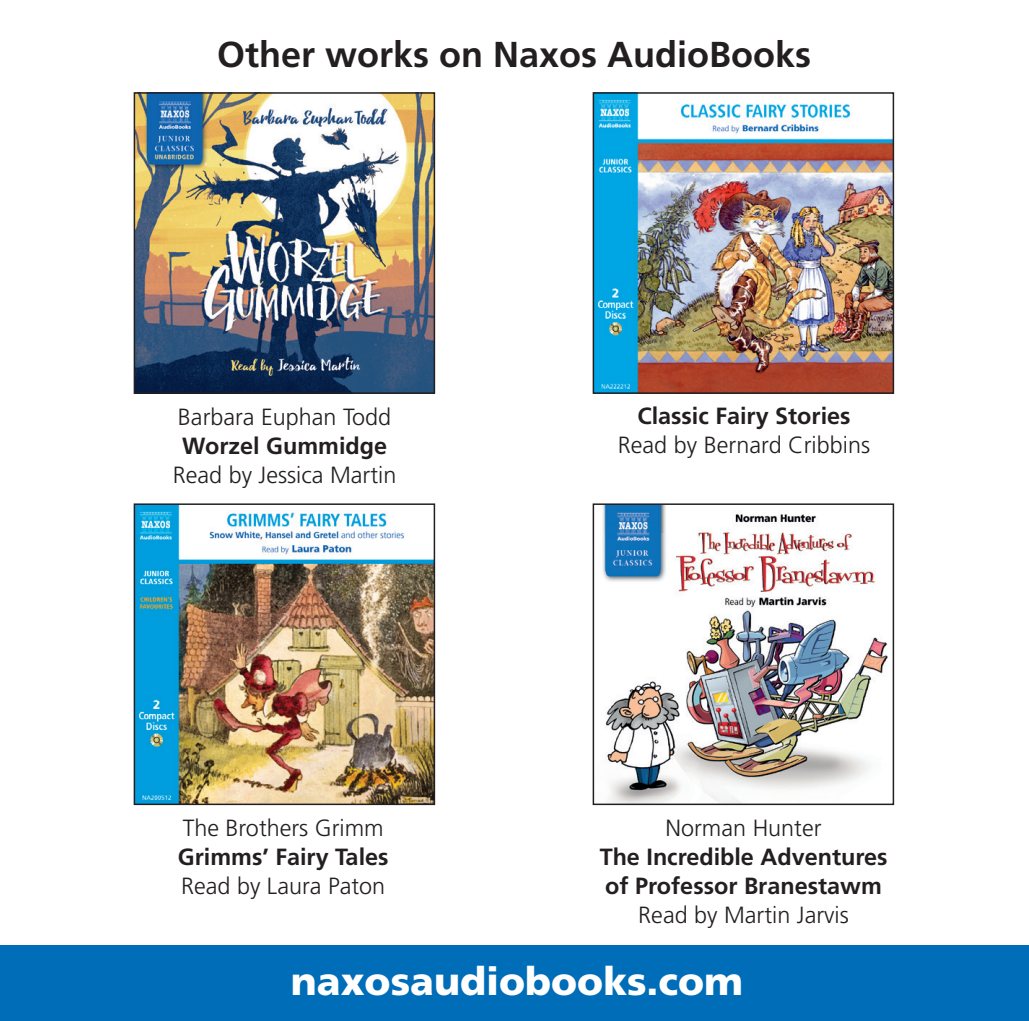
<style>
.page{position:relative;width:1029px;height:1021px;background:#fff}
.page>*{position:absolute;margin:0;border:0;box-sizing:border-box;transform-origin:0 0}
.t1{font:900 39px "Frutiger";color:#fff}
.t2{font:700 36px "Frutiger";color:#231f20}
.t3{font:300 23.4px "Frutiger";color:#231f20}
.t4{font:700 23.4px/28.8px "Frutiger";color:#231f20}
</style>
<div class="page">
<img style="left:137px;top:95px;width:295px;height:296px">
<div style="left:134px;top:92px;width:301px;height:302px;border:2px solid #231f20"></div>
<img style="left:596px;top:95px;width:295px;height:296px">
<div style="left:593px;top:92px;width:301px;height:302px;border:2px solid #231f20"></div>
<div style="left:0;top:945px;width:1029px;height:75px;background:#006db8"></div>
<img style="left:137px;top:506px;width:295px;height:296px">
<div style="left:134px;top:503px;width:301px;height:302px;border:2px solid #231f20"></div>
<img style="left:602px;top:506px;width:286px;height:296px">
<div style="left:593px;top:503px;width:301px;height:302px;border:2px solid #231f20"></div>
<p class="t2" style="left:217px;top:33px;width:596px">Other works on Naxos AudioBooks</p>
<p class="t3" style="left:178px;top:404px;width:215px">Barbara Euphan Todd</p>
<p class="t4" style="left:182px;top:431px;width:207px">Worzel Gummidge</p>
<p class="t3" style="left:173px;top:461px;width:225px">Read by Jessica Martin</p>
<p class="t3" style="left:183px;top:815px;width:203px">The Brothers Grimm</p>
<p class="t4" style="left:178px;top:842px;width:212px">Grimms’ Fairy Tales</p>
<p class="t3" style="left:181px;top:872px;width:206px">Read by Laura Paton</p>
<p class="t4" style="left:637px;top:402px;width:215px">Classic Fairy Stories</p>
<p class="t3" style="left:618px;top:432px;width:254px">Read by Bernard Cribbins</p>
<p class="t3" style="left:666px;top:815px;width:158px">Norman Hunter</p>
<p class="t4" style="left:600px;top:842px;width:289px">The Incredible Adventures of Professor Branestawm</p>
<p class="t3" style="left:638px;top:901px;width:212px">Read by Martin Jarvis</p>
<p class="t1" style="left:291px;top:957px;width:454px">naxosaudiobooks.com</p>
</div>
